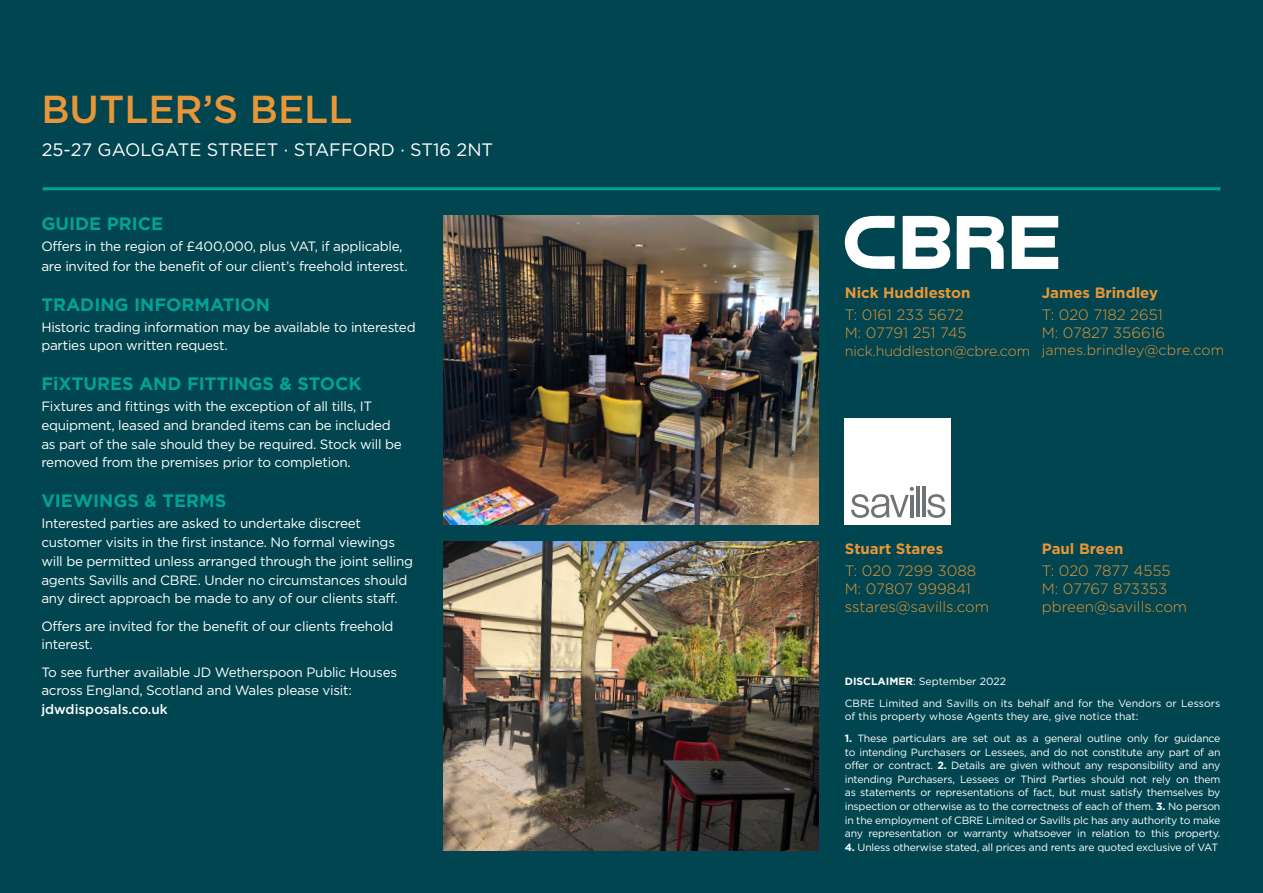
<style>
.page{position:relative;width:1263px;height:893px;background:#00454f}
.page>*{position:absolute;margin:0;border:0;box-sizing:border-box;transform-origin:0 0}
.t1{font:500 39px "Gotham";color:#e89638}
.t2{font:700 18px "Gotham";color:#00a396}
.t3{font:18px "Gotham";color:#fff}
.t4{font:300 15px/18px "Gotham";color:#e89638}
.t5{font:700 15px "Gotham";color:#e89638}
.t6{font:300 14.25px "Gotham";letter-spacing:-.01em;color:#e89638}
.t7{font:300 14.25px "Gotham";letter-spacing:.01em;color:#e89638}
.t8{font:13.5px/18.8px "Gotham";letter-spacing:-.02em;color:#fff}
.t9{font:500 13.5px "Gotham";color:#fff}
.t10{font:10.5px/13.5px "Gotham";letter-spacing:-.02em;color:#fff;text-align:justify}
.t11{font:10.5px/22px "Gotham";color:#fff}
.s1{font-weight:700}
</style>
<div class="page">
<hr style="left:43px;top:187px;width:1177px;height:3px;background:#00a396">
<svg style="left:845px;top:216px;width:50px;height:53px"></svg>
<svg style="left:1012px;top:216px;width:46px;height:53px"></svg>
<svg style="left:903px;top:216px;width:101px;height:53px"></svg>
<div style="left:845px;top:418px;width:106px;height:107px;background:#fff"></div>
<svg style="left:851px;top:487px;width:63px;height:31px"></svg>
<hr style="left:910px;top:495px;width:3px;height:22px;background:#707375">
<hr style="left:916px;top:486px;width:3px;height:31px;background:#707375">
<hr style="left:922px;top:486px;width:4px;height:31px;background:#707375">
<svg style="left:927px;top:494px;width:18px;height:24px"></svg>
<img style="left:444px;top:216px;width:374px;height:309px">
<img style="left:444px;top:542px;width:374px;height:308px">
<h1 class="t1" style="left:41px;top:87px;width:313px">BUTLER’S BELL</h1>
<h2 class="t3" style="left:42px;top:140px;width:453px">25-27 GAOLGATE STREET · STAFFORD · ST16 2NT</h2>
<h2 class="t2" style="left:41px;top:213px;width:123px">GUIDE PRICE</h2>
<p class="t8" style="left:41px;top:236px;width:368px;line-height:19.5px">Offers in the region of £400,000, plus VAT, if applicable, are invited for the benefit of our client’s freehold interest.</p>
<h2 class="t2" style="left:41px;top:293px;width:230px">TRADING INFORMATION</h2>
<p class="t8" style="left:41px;top:317px;width:376px">Historic trading information may be available to interested parties upon written request.</p>
<h2 class="t2" style="left:41px;top:373px;width:322px">FiXTURES AND FITTINGS &amp; STOCK</h2>
<p class="t8" style="left:41px;top:397px;width:362px">Fixtures and fittings with the exception of all tills, IT equipment, leased and branded items can be included as part of the sale should they be required. Stock will be removed from the premises prior to completion.</p>
<h2 class="t2" style="left:41px;top:490px;width:186px">VIEWINGS &amp; TERMS</h2>
<p class="t8" style="left:41px;top:514px;width:373px">Interested parties are asked to undertake discreet customer visits in the first instance. No formal viewings will be permitted unless arranged through the joint selling agents Savills and CBRE. Under no circumstances should any direct approach be made to any of our clients staff.</p>
<p class="t8" style="left:41px;top:616px;width:354px">Offers are invited for the benefit of our clients freehold interest.</p>
<p class="t8" style="left:41px;top:662px;width:357px">To see further available JD Wetherspoon Public Houses across England, Scotland and Wales please visit:</p>
<p class="t9" style="left:41px;top:702px;width:128px">jdwdisposals.co.uk</p>
<p class="t5" style="left:845px;top:284px;width:127px">Nick Huddleston</p>
<p class="t4" style="left:845px;top:306px;width:123px">T: 0161 233 5672<br>M: 07791 251 745</p>
<p class="t6" style="left:845px;top:343px;width:187px">nick.huddleston@cbre.com</p>
<p class="t5" style="left:1042px;top:284px;width:118px">James Brindley</p>
<p class="t4" style="left:1042px;top:306px;width:125px">T: 020 7182 2651<br>M: 07827 356616</p>
<p class="t7" style="left:1042px;top:342px;width:184px">james.brindley@cbre.com</p>
<p class="t5" style="left:845px;top:539px;width:100px">Stuart Stares</p>
<p class="t4" style="left:845px;top:561px;width:146px">T: 020 7299 3088<br>M: 07807 999841 sstares@savills.com</p>
<p class="t5" style="left:1042px;top:540px;width:83px">Paul Breen</p>
<p class="t4" style="left:1042px;top:562px;width:147px">T: 020 7877 4555<br>M: 07767 873353 pbreen@savills.com</p>
<p class="t11" style="left:845px;top:670px;width:377px"><span class="s1">DISCLAIMER</span>: September 2022<br>CBRE Limited and Savills on its behalf and for the Vendors or Lessors</p>
<p class="t11" style="left:845px;top:705px;width:295px">of this property whose Agents they are, give notice that:</p>
<p class="t10" style="left:845px;top:732px;width:377px"><span class="s1">1.</span> These particulars are set out as a general outline only for guidance to intending Purchasers or Lessees, and do not constitute any part of an offer or contract. <span class="s1">2.</span> Details are given without any responsibility and any intending Purchasers, Lessees or Third Parties should not rely on them as statements or representations of fact, but must satisfy themselves by inspection or otherwise as to the correctness of each of them. <span class="s1">3.</span> No person in the employment of CBRE Limited or Savills plc has any authority to make any representation or warranty whatsoever in relation to this property.</p>
<p class="t10" style="left:845px;top:840px;width:375px"><span class="s1">4.</span> Unless otherwise stated, all prices and rents are quoted exclusive of VAT</p>
</div>
